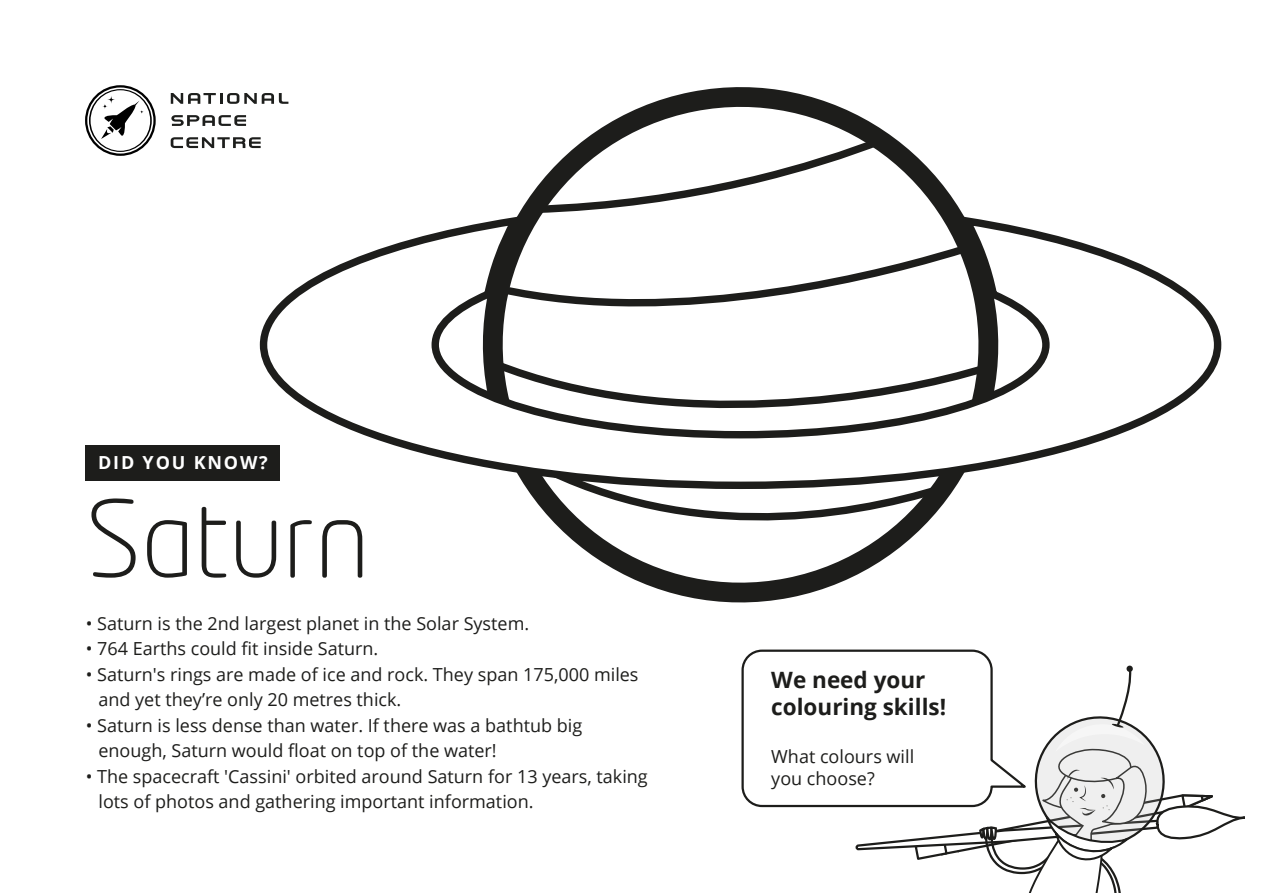
<style>
.page{position:relative;width:1263px;height:893px;background:#fff}
.page>*{position:absolute;margin:0;border:0;box-sizing:border-box;transform-origin:0 0}
.t1{font:300 105px "Neo Tech Std";color:#1d1d1b}
.t2{font:700 22.5px/27px "Open Sans";color:#1d1d1b}
.t3{font:18px/25.5px "Open Sans";color:#1d1d1b}
.t4{font:700 18px "Open Sans";letter-spacing:.1em;color:#fff}
</style>
<div class="page">
<div style="left:86px;top:445px;width:194px;height:35px;background:#1d1d1b"></div>
<svg style="left:171px;top:115px;width:75px;height:11px"></svg>
<svg style="left:171px;top:137px;width:90px;height:11px"></svg>
<svg style="left:171px;top:93px;width:117px;height:11px"></svg>
<svg style="left:85px;top:85px;width:71px;height:71px"></svg>
<svg style="left:520px;top:87px;width:441px;height:516px"></svg>
<svg style="left:520px;top:493px;width:432px;height:52px"></svg>
<svg style="left:525px;top:131px;width:365px;height:80px"></svg>
<svg style="left:256px;top:211px;width:966px;height:282px"></svg>
<svg style="left:855px;top:665px;width:390px;height:228px"></svg>
<div style="left:741px;top:650px;width:252px;height:157px;border:2px solid #1d1d1b;border-radius:19px"></div>
<p class="t4" style="left:98px;top:450px;width:171px">DID YOU KNOW?</p>
<h1 class="t1" style="left:86px;top:476px;width:285px">Saturn</h1>
<p class="t3" style="left:86px;top:610px;width:445px">• Saturn is the 2nd largest planet in the Solar System.</p>
<p class="t3" style="left:86px;top:635px;width:294px">• 764 Earths could fit inside Saturn.</p>
<p class="t3" style="left:98px;top:661px;width:542px;text-indent:-13px">• Saturn's rings are made of ice and rock. They span 175,000 miles and yet they’re only 20 metres thick.</p>
<p class="t3" style="left:98px;top:712px;width:485px;text-indent:-13px">• Saturn is less dense than water. If there was a bathtub big enough, Saturn would float on top of the water!</p>
<p class="t3" style="left:98px;top:763px;width:551px;text-indent:-13px">• The spacecraft 'Cassini' orbited around Saturn for 13 years, taking lots of photos and gathering important information.</p>
<p class="t2" style="left:771px;top:665px;width:176px">We need your colouring skills!</p>
<p class="t3" style="left:771px;top:745px;width:144px;line-height:21.6px">What colours will you choose?</p>
</div>
